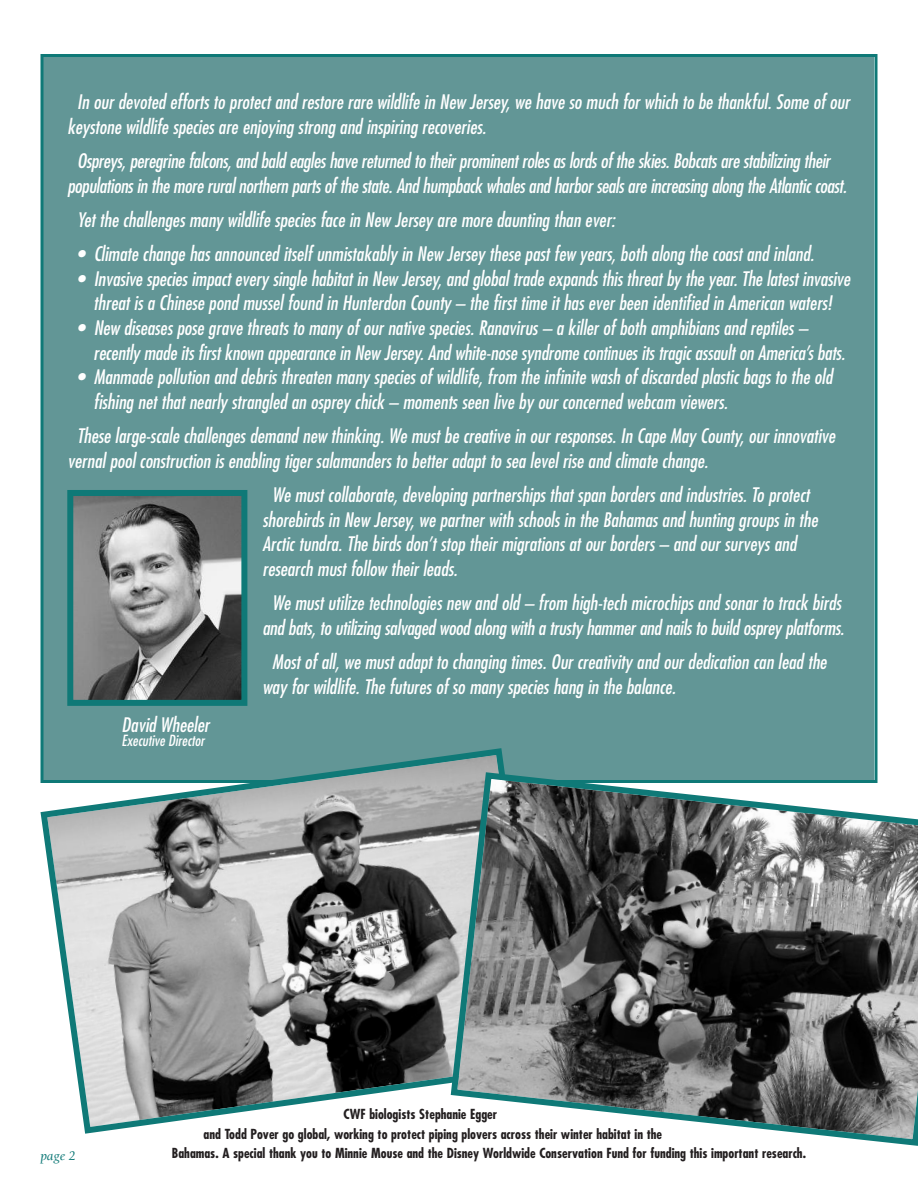
<style>
.page{position:relative;width:918px;height:1188px;background:#fff}
.page>*{position:absolute;margin:0;border:0;box-sizing:border-box;transform-origin:0 0}
.t1{font:italic condensed 19.5px/24.6px "Futura";color:#fff}
.t2{font:italic condensed 15px "Futura";color:#fff}
.t3{font:700 condensed 13.5px "Futura";color:#231f20}
.t4{font:italic 13.5px "Berkeley";color:#0f7977}
</style>
<div class="page">
<div style="left:44px;top:57px;width:830px;height:723px;background:#629696"></div>
<svg style="left:40px;top:745px;width:465px;height:389px"></svg>
<svg style="left:447px;top:769px;width:471px;height:377px;background:#717878"></svg>
<img style="left:74px;top:497px;width:166px;height:202px">
<div style="left:67px;top:490px;width:180px;height:216px;border:6px solid #0f7977"></div>
<p class="t1" style="left:68px;top:91px;width:784px;text-indent:10px">In our devoted efforts to protect and restore rare wildlife in New Jersey, we have so much for which to be thankful. Some of our keystone wildlife species are enjoying strong and inspiring recoveries.</p>
<p class="t1" style="left:68px;top:150px;width:781px;text-align:center">Ospreys, peregrine falcons, and bald eagles have returned to their prominent roles as lords of the skies. Bobcats are stabilizing their populations in the more rural northern parts of the state. And humpback whales and harbor seals are increasing along the Atlantic coast.</p>
<p class="t1" style="left:77px;top:209px;width:540px">Yet the challenges many wildlife species face in New Jersey are more daunting than ever:</p>
<p class="t1" style="left:77px;top:243px;width:738px">• Climate change has announced itself unmistakably in New Jersey these past few years, both along the coast and inland.</p>
<p class="t1" style="left:77px;top:267px;width:774px;text-align:center">• Invasive species impact every single habitat in New Jersey, and global trade expands this threat by the year. The latest invasive threat is a Chinese pond mussel found in Hunterdon County – the first time it has ever been identified in American waters!</p>
<p class="t1" style="left:94px;top:317px;width:753px;text-indent:-16px">• New diseases pose grave threats to many of our native species. Ranavirus – a killer of both amphibians and reptiles – recently made its first known appearance in New Jersey. And white-nose syndrome continues its tragic assault on America’s bats.</p>
<p class="t1" style="left:94px;top:366px;width:740px;text-indent:-16px">• Manmade pollution and debris threaten many species of wildlife, from the infinite wash of discarded plastic bags to the old fishing net that nearly strangled an osprey chick – moments seen live by our concerned webcam viewers.</p>
<p class="t1" style="left:68px;top:425px;width:769px;text-indent:10px">These large-scale challenges demand new thinking. We must be creative in our responses. In Cape May County, our innovative vernal pool construction is enabling tiger salamanders to better adapt to sea level rise and climate change.</p>
<p class="t1" style="left:262px;top:484px;width:557px;text-indent:10px">We must collaborate, developing partnerships that span borders and industries. To protect shorebirds in New Jersey, we partner with schools in the Bahamas and hunting groups in the Arctic tundra. The birds don’t stop their migrations at our borders – and our surveys and research must follow their leads.</p>
<p class="t1" style="left:262px;top:592px;width:583px;text-align:center">We must utilize technologies new and old – from high-tech microchips and sonar to track birds and bats, to utilizing salvaged wood along with a trusty hammer and nails to build osprey platforms.</p>
<p class="t1" style="left:262px;top:651px;width:566px;text-indent:10px">Most of all, we must adapt to changing times. Our creativity and our dedication can lead the way for wildlife. The futures of so many species hang in the balance.</p>
<p class="t1" style="left:122px;top:713px;width:89px">David Wheeler</p>
<p class="t2" style="left:122px;top:733px;width:84px">Executive Director</p>
<p class="t4" style="left:40px;top:1150px;width:37px">page 2</p>
<p class="t3" style="left:344px;top:1108px;width:155px">CWF biologists Stephanie Egger</p>
<p class="t3" style="left:204px;top:1128px;width:460px">and Todd Pover go global, working to protect piping plovers across their winter habitat in the</p>
<p class="t3" style="left:172px;top:1147px;width:636px">Bahamas. A special thank you to Minnie Mouse and the Disney Worldwide Conservation Fund for funding this important research.</p>
</div>
